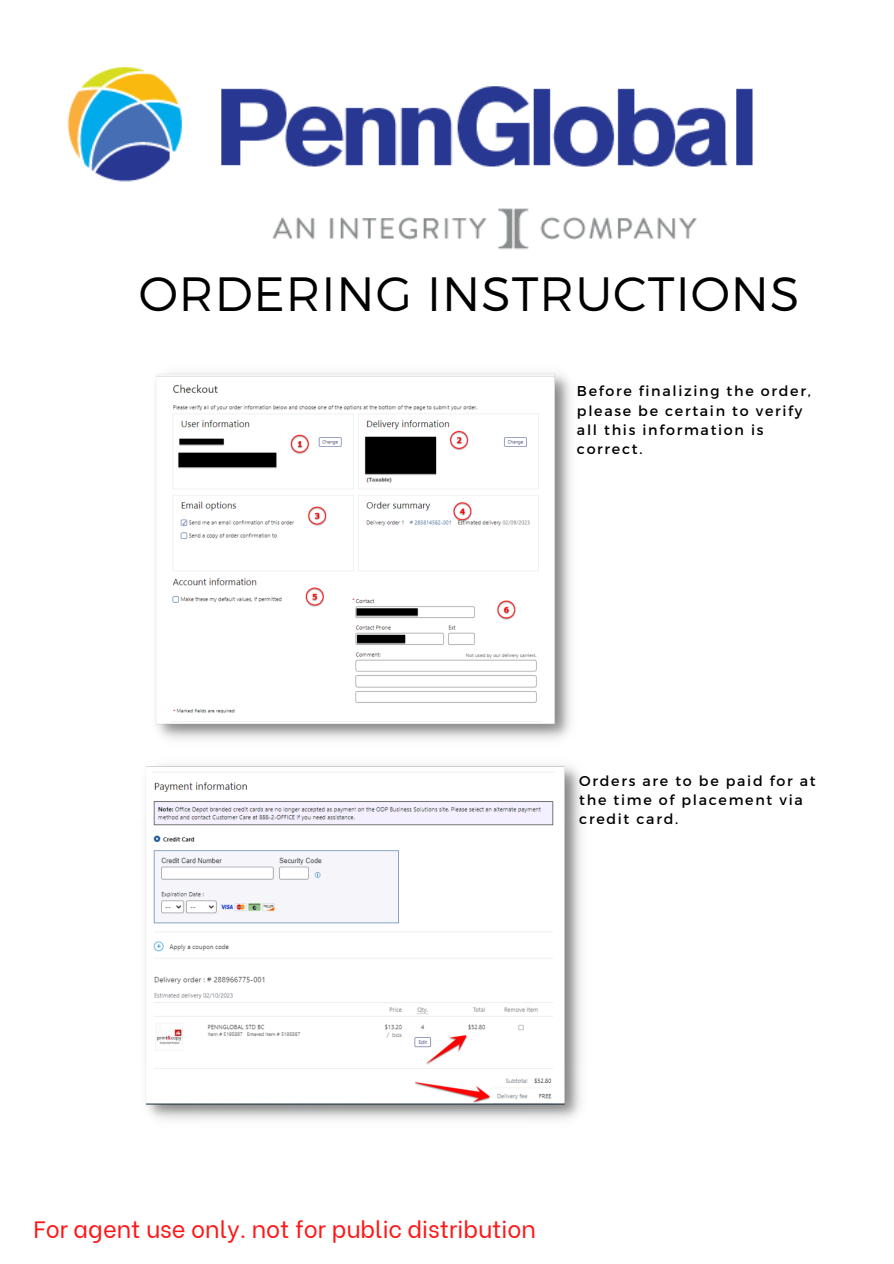
<style>
.page{position:relative;width:894px;height:1264px;background:#fff}
.page>*{position:absolute;margin:0;border:0;box-sizing:border-box;transform-origin:0 0}
.t1{font:300 48.15px "Montserrat";letter-spacing:.02em;color:#000}
.t2{font:23.7px "Be Vietnam";color:#ff1616}
.t3{font:14.25px/19.4px "Montserrat";letter-spacing:.12em;color:#000}
</style>
<div class="page">
<img style="left:67px;top:67px;width:686px;height:183px">
<img style="left:155px;top:373px;width:416px;height:367px">
<img style="left:145px;top:765px;width:436px;height:355px">
<p class="t1" style="left:139px;top:262px;width:662px">ORDERING INSTRUCTIONS</p>
<p class="t3" style="left:576px;top:381px;width:235px">Before finalizing the order, please be certain to verify all this information is correct.</p>
<p class="t3" style="left:579px;top:770px;width:238px">Orders are to be paid for at the time of placement via credit card.</p>
<h2 class="t2" style="left:34px;top:1209px;width:504px">For agent use only. not for public distribution</h2>
</div>
